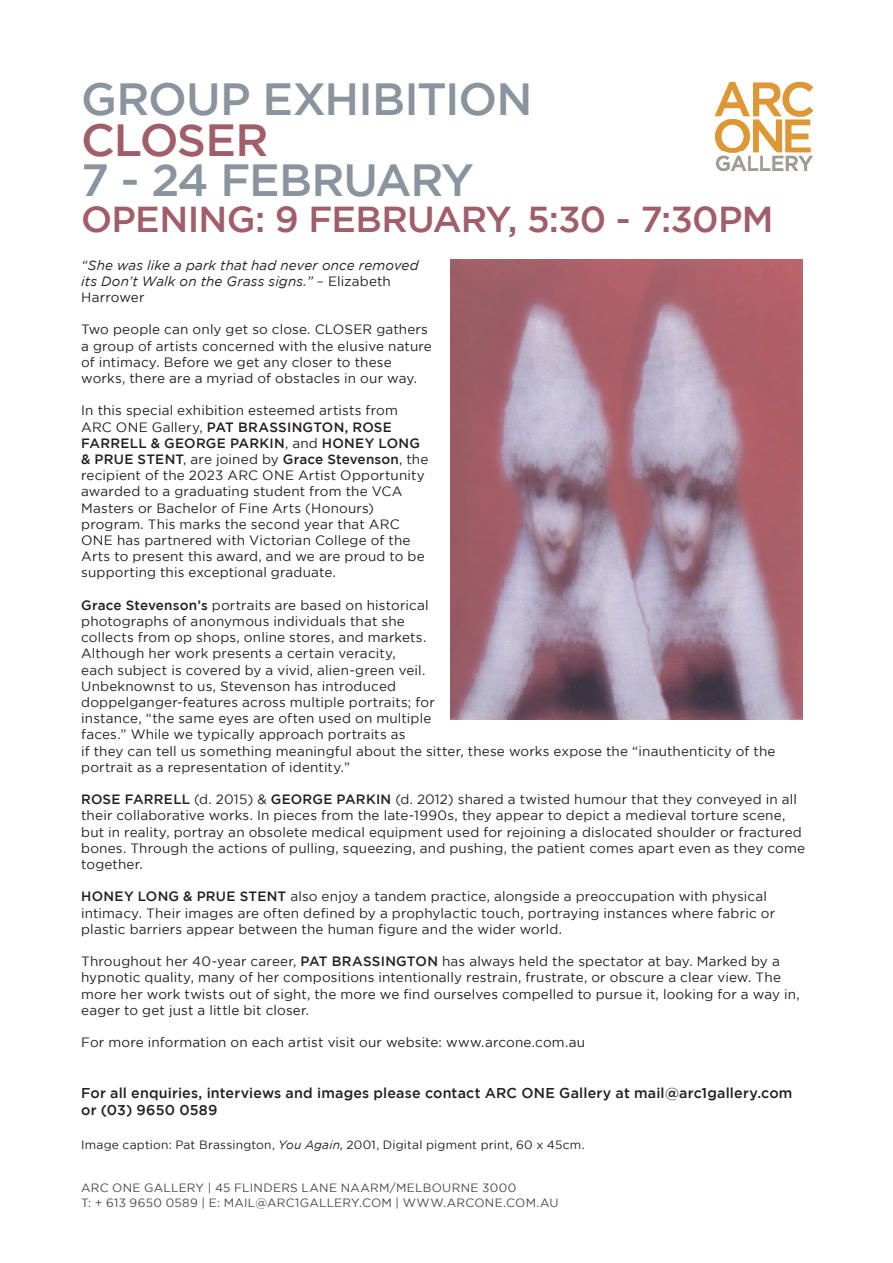
<style>
.page{position:relative;width:893px;height:1263px;background:#fff}
.page>*{position:absolute;margin:0;border:0;box-sizing:border-box;transform-origin:0 0}
.t1{font:500 45px "Gotham";letter-spacing:-.025em;color:#8a949e}
.t2{font:500 45px "Gotham";letter-spacing:-.025em;color:#a15e69}
.t3{font:500 36px "Gotham";letter-spacing:-.02em;color:#a15e69}
.t4{font:500 14.25px/17.1px "Gotham";letter-spacing:.015em;color:#231f20}
.t5{font:13.5px/16.2px "Gotham";letter-spacing:.01em;color:#231f20}
.t6{font:italic 13.5px/16.2px "Gotham";letter-spacing:.01em;color:#231f20}
.t7{font:12px/14.4px "Gotham";letter-spacing:.02em;color:#494a4b}
.t8{font:12px "Gotham";letter-spacing:.015em;color:#231f20}
.s1{font-style:normal}
.s2{font-weight:500}
.s3{font-style:italic}
</style>
<div class="page">
<img style="left:715px;top:83px;width:97px;height:88px">
<img style="left:450px;top:259px;width:352px;height:461px">
<h1 class="t1" style="left:81px;top:74px;width:453px">GROUP EXHIBITION</h1>
<h1 class="t2" style="left:81px;top:114px;width:189px">CLOSER</h1>
<h1 class="t1" style="left:81px;top:155px;width:394px">7 - 24 FEBRUARY</h1>
<h2 class="t3" style="left:81px;top:199px;width:694px">OPENING: 9 FEBRUARY, 5:30 - 7:30PM</h2>
<p class="t6" style="left:81px;top:257px;width:339px">“She was like a park that had never once removed its Don’t Walk on the Grass signs.” <span class="s1">– Elizabeth<br>Harrower</span></p>
<p class="t5" style="left:81px;top:321px;width:352px">Two people can only get so close. CLOSER gathers a group of artists concerned with the elusive nature of intimacy. Before we get any closer to these works, there are a myriad of obstacles in our way.</p>
<p class="t5" style="left:81px;top:402px;width:349px">In this special exhibition esteemed artists from ARC ONE Gallery, <span class="s2">PAT BRASSINGTON, ROSE FARRELL &amp; GEORGE PARKIN</span>, and <span class="s2">HONEY LONG &amp; PRUE STENT</span>, are joined by <span class="s2">Grace Stevenson</span>, the recipient of the 2023 ARC ONE Artist Opportunity awarded to a graduating student from the VCA Masters or Bachelor of Fine Arts (Honours) program. This marks the second year that ARC ONE has partnered with Victorian College of the Arts to present this award, and we are proud to be supporting this exceptional graduate.</p>
<p class="t5" style="left:81px;top:597px;width:696px"><span class="s2">Grace Stevenson’s</span> portraits are based on historical<br>photographs of anonymous individuals that she<br>collects from op shops, online stores, and markets.<br>Although her work presents a certain veracity,<br>each subject is covered by a vivid, alien-green veil.<br>Unbeknownst to us, Stevenson has introduced<br>doppelganger-features across multiple portraits; for<br>instance, “the same eyes are often used on multiple<br>faces.” While we typically approach portraits as<br>if they can tell us something meaningful about the sitter, these works expose the “inauthenticity of the portrait as a representation of identity.”</p>
<p class="t5" style="left:81px;top:791px;width:725px"><span class="s2">ROSE FARRELL</span> (d. 2015) &amp; <span class="s2">GEORGE PARKIN</span> (d. 2012) shared a twisted humour that they conveyed in all their collaborative works. In pieces from the late-1990s, they appear to depict a medieval torture scene, but in reality, portray an obsolete medical equipment used for rejoining a dislocated shoulder or fractured bones. Through the actions of pulling, squeezing, and pushing, the patient comes apart even as they come together.</p>
<p class="t5" style="left:81px;top:888px;width:695px"><span class="s2">HONEY LONG &amp; PRUE STENT</span> also enjoy a tandem practice, alongside a preoccupation with physical intimacy. Their images are often defined by a prophylactic touch, portraying instances where fabric or plastic barriers appear between the human figure and the wider world.</p>
<p class="t5" style="left:81px;top:953px;width:720px">Throughout her 40-year career, <span class="s2">PAT BRASSINGTON</span> has always held the spectator at bay. Marked by a hypnotic quality, many of her compositions intentionally restrain, frustrate, or obscure a clear view. The more her work twists out of sight, the more we find ourselves compelled to pursue it, looking for a way in, eager to get just a little bit closer.</p>
<p class="t5" style="left:81px;top:1034px;width:505px">For more information on each artist visit our website: www.arcone.com.au</p>
<p class="t4" style="left:81px;top:1084px;width:713px">For all enquiries, interviews and images please contact ARC ONE Gallery at mail@arc1gallery.com or (03) 9650 0589</p>
<p class="t8" style="left:81px;top:1138px;width:505px">Image caption: Pat Brassington, <span class="s3">You Again</span>, 2001, Digital pigment print, 60 x 45cm.</p>
<p class="t7" style="left:81px;top:1180px;width:479px">ARC ONE GALLERY | 45 FLINDERS LANE NAARM/MELBOURNE 3000<br>T: + 613 9650 0589 | E: MAIL@ARC1GALLERY.COM | WWW.ARCONE.COM.AU</p>
</div>
